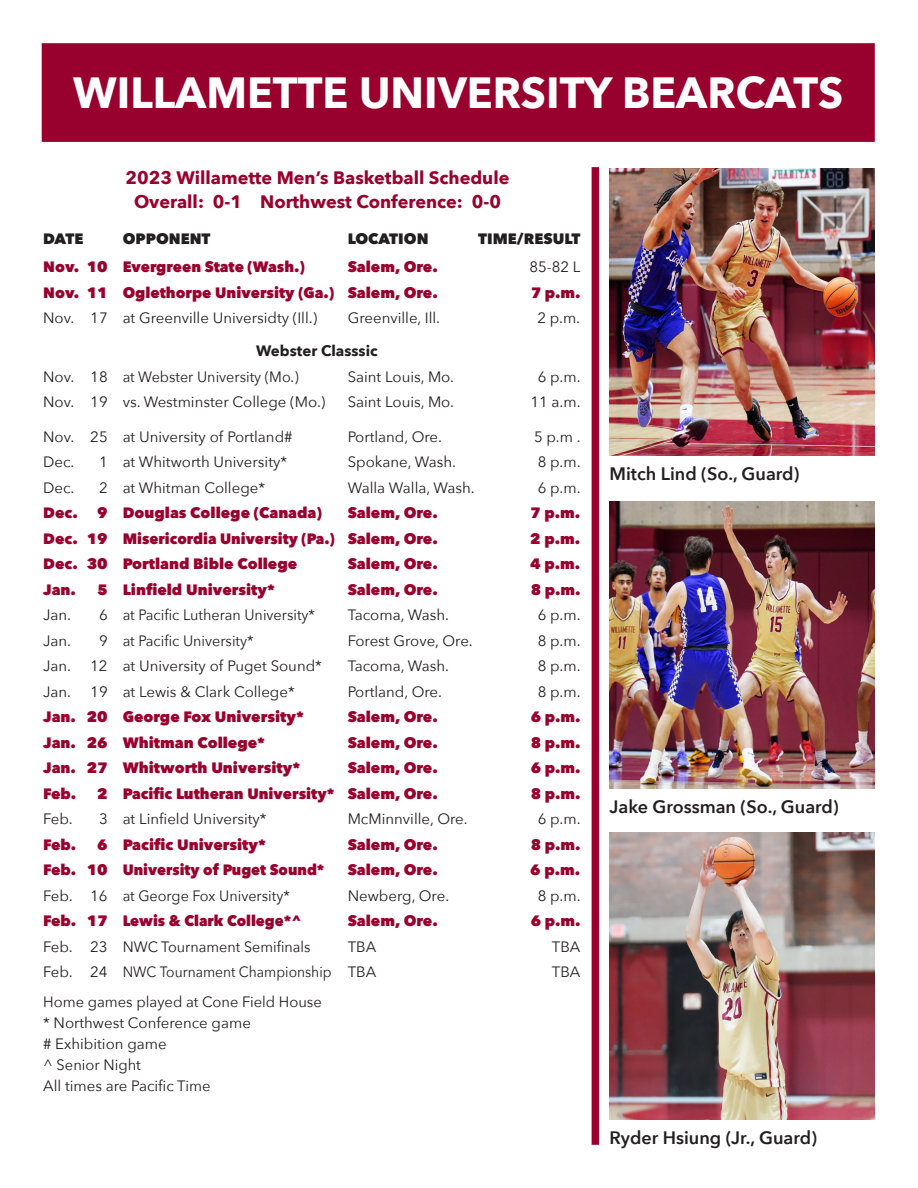
<style>
.page{position:relative;width:918px;height:1188px;background:#fff}
.page>*{position:absolute;margin:0;border:0;box-sizing:border-box;transform-origin:0 0}
.t1{font:700 43.5px "Avenir Next";color:#fff}
.t2{font:700 18px/24px "Avenir Next";color:#98012d;text-align:center}
.t3{font:600 18px "Avenir Next";color:#231f20}
.t4{font:15px/21px "Avenir Next";color:#231f20}
.t5{font:800 15px "Avenir Next";color:#98012d}
.t6{font:800 15px "Avenir Next";color:#231f20}
.t7{font:700 15px "Avenir Next";color:#231f20}
</style>
<div class="page">
<div style="left:42px;top:43px;width:833px;height:99px;background:#98012d;border:2px solid #98012d"></div>
<img style="left:610px;top:168px;width:265px;height:287px">
<div style="left:592px;top:167px;width:7px;height:978px;background:#98012d"></div>
<img style="left:610px;top:832px;width:265px;height:288px">
<img style="left:610px;top:501px;width:265px;height:287px">
<p class="t1" style="left:73px;top:55px;width:772px">WILLAMETTE UNIVERSITY BEARCATS</p>
<p class="t2" style="left:126px;top:165px;width:385px">2023 Willamette Men’s Basketball Schedule<br>Overall: 0-1 Northwest Conference: 0-0</p>
<p class="t6" style="left:43px;top:229px;width:42px">DATE</p>
<p class="t6" style="left:123px;top:229px;width:89px">OPPONENT</p>
<p class="t6" style="left:348px;top:229px;width:82px">LOCATION</p>
<p class="t6" style="left:478px;top:229px;width:104px">TIME/RESULT</p>
<p class="t5" style="left:43px;top:258px;width:263px">Nov. 10 Evergreen State (Wash.)</p>
<p class="t5" style="left:348px;top:258px;width:92px">Salem, Ore.</p>
<p class="t4" style="left:530px;top:256px;width:52px">85-82 L</p>
<p class="t5" style="left:43px;top:283px;width:396px">Nov. 11 Oglethorpe University (Ga.) Salem, Ore.</p>
<p class="t5" style="left:531px;top:283px;width:51px">7 p.m.</p>
<p class="t4" style="left:43px;top:307px;width:276px">Nov. 17 at Greenville Universidty (Ill.)</p>
<p class="t4" style="left:348px;top:307px;width:94px">Greenville, Ill.</p>
<p class="t4" style="left:537px;top:307px;width:44px">2 p.m.</p>
<p class="t7" style="left:256px;top:338px;width:123px">Webster Classsic</p>
<p class="t4" style="left:43px;top:365px;width:257px">Nov. 18 at Webster University (Mo.)</p>
<p class="t4" style="left:348px;top:365px;width:108px">Saint Louis, Mo.</p>
<p class="t4" style="left:538px;top:365px;width:44px">6 p.m.</p>
<p class="t4" style="left:43px;top:391px;width:284px">Nov. 19 vs. Westminster College (Mo.)</p>
<p class="t4" style="left:348px;top:391px;width:108px">Saint Louis, Mo.</p>
<p class="t4" style="left:530px;top:391px;width:52px">11 a.m.</p>
<p class="t4" style="left:43px;top:425px;width:251px">Nov. 25 at University of Portland#</p>
<p class="t4" style="left:348px;top:425px;width:96px">Portland, Ore.</p>
<p class="t4" style="left:534px;top:425px;width:48px">5 p.m .</p>
<p class="t4" style="left:43px;top:451px;width:33px">Dec.</p>
<p class="t4" style="left:99px;top:451px;width:190px">1 at Whitworth University*</p>
<p class="t4" style="left:348px;top:451px;width:110px">Spokane, Wash.</p>
<p class="t4" style="left:538px;top:451px;width:44px">8 p.m.</p>
<p class="t4" style="left:43px;top:476px;width:33px">Dec.</p>
<p class="t4" style="left:99px;top:476px;width:168px">2 at Whitman College*</p>
<p class="t4" style="left:348px;top:476px;width:129px">Walla Walla, Wash.</p>
<p class="t4" style="left:538px;top:476px;width:44px">6 p.m.</p>
<p class="t5" style="left:43px;top:504px;width:36px">Dec.</p>
<p class="t5" style="left:97px;top:504px;width:226px">9 Douglas College (Canada)</p>
<p class="t5" style="left:348px;top:504px;width:92px">Salem, Ore.</p>
<p class="t5" style="left:530px;top:504px;width:51px">7 p.m.</p>
<p class="t5" style="left:43px;top:529px;width:396px">Dec. 19 Misericordia University (Pa.) Salem, Ore.</p>
<p class="t5" style="left:530px;top:529px;width:51px">2 p.m.</p>
<p class="t5" style="left:43px;top:555px;width:256px">Dec. 30 Portland Bible College</p>
<p class="t5" style="left:348px;top:555px;width:92px">Salem, Ore.</p>
<p class="t5" style="left:530px;top:555px;width:51px">4 p.m.</p>
<p class="t5" style="left:43px;top:580px;width:34px">Jan.</p>
<p class="t5" style="left:97px;top:580px;width:179px">5 Linfield University*</p>
<p class="t5" style="left:348px;top:580px;width:92px">Salem, Ore.</p>
<p class="t5" style="left:531px;top:580px;width:51px">8 p.m.</p>
<p class="t4" style="left:43px;top:604px;width:29px">Jan.</p>
<p class="t4" style="left:99px;top:604px;width:218px">6 at Pacific Lutheran University*</p>
<p class="t4" style="left:348px;top:604px;width:103px">Tacoma, Wash.</p>
<p class="t4" style="left:538px;top:604px;width:44px">6 p.m.</p>
<p class="t4" style="left:43px;top:629px;width:29px">Jan.</p>
<p class="t4" style="left:99px;top:629px;width:156px">9 at Pacific University*</p>
<p class="t4" style="left:348px;top:629px;width:127px">Forest Grove, Ore.</p>
<p class="t4" style="left:538px;top:629px;width:44px">8 p.m.</p>
<p class="t4" style="left:43px;top:655px;width:29px">Jan.</p>
<p class="t4" style="left:90px;top:655px;width:233px">12 at University of Puget Sound*</p>
<p class="t4" style="left:348px;top:655px;width:103px">Tacoma, Wash.</p>
<p class="t4" style="left:538px;top:655px;width:44px">8 p.m.</p>
<p class="t4" style="left:43px;top:680px;width:29px">Jan.</p>
<p class="t4" style="left:90px;top:680px;width:206px">19 at Lewis &amp; Clark College*</p>
<p class="t4" style="left:348px;top:680px;width:96px">Portland, Ore.</p>
<p class="t4" style="left:538px;top:680px;width:44px">8 p.m.</p>
<p class="t5" style="left:43px;top:708px;width:262px">Jan. 20 George Fox University*</p>
<p class="t5" style="left:348px;top:708px;width:92px">Salem, Ore.</p>
<p class="t5" style="left:531px;top:708px;width:51px">6 p.m.</p>
<p class="t5" style="left:43px;top:733px;width:224px">Jan. 26 Whitman College*</p>
<p class="t5" style="left:348px;top:733px;width:92px">Salem, Ore.</p>
<p class="t5" style="left:531px;top:733px;width:51px">8 p.m.</p>
<p class="t5" style="left:43px;top:759px;width:259px">Jan. 27 Whitworth University*</p>
<p class="t5" style="left:348px;top:759px;width:92px">Salem, Ore.</p>
<p class="t5" style="left:531px;top:759px;width:51px">6 p.m.</p>
<p class="t5" style="left:43px;top:784px;width:35px">Feb.</p>
<p class="t5" style="left:97px;top:784px;width:342px">2 Pacific Lutheran University* Salem, Ore.</p>
<p class="t5" style="left:531px;top:784px;width:51px">8 p.m.</p>
<p class="t4" style="left:43px;top:808px;width:31px">Feb.</p>
<p class="t4" style="left:99px;top:808px;width:169px">3 at Linfield University*</p>
<p class="t4" style="left:348px;top:808px;width:122px">McMinnville, Ore.</p>
<p class="t4" style="left:538px;top:808px;width:44px">6 p.m.</p>
<p class="t5" style="left:43px;top:835px;width:35px">Feb.</p>
<p class="t5" style="left:97px;top:835px;width:170px">6 Pacific University*</p>
<p class="t5" style="left:348px;top:835px;width:92px">Salem, Ore.</p>
<p class="t5" style="left:531px;top:835px;width:51px">8 p.m.</p>
<p class="t5" style="left:43px;top:861px;width:283px">Feb. 10 University of Puget Sound*</p>
<p class="t5" style="left:348px;top:861px;width:92px">Salem, Ore.</p>
<p class="t5" style="left:530px;top:861px;width:51px">6 p.m.</p>
<p class="t4" style="left:43px;top:884px;width:248px">Feb. 16 at George Fox University*</p>
<p class="t4" style="left:348px;top:884px;width:103px">Newberg, Ore.</p>
<p class="t4" style="left:538px;top:884px;width:44px">8 p.m.</p>
<p class="t5" style="left:43px;top:912px;width:260px">Feb. 17 Lewis &amp; Clark College*^</p>
<p class="t5" style="left:348px;top:912px;width:92px">Salem, Ore.</p>
<p class="t5" style="left:531px;top:912px;width:51px">6 p.m.</p>
<p class="t4" style="left:43px;top:935px;width:269px">Feb. 23 NWC Tournament Semifinals</p>
<p class="t4" style="left:348px;top:935px;width:30px">TBA</p>
<p class="t4" style="left:552px;top:935px;width:30px">TBA</p>
<p class="t4" style="left:43px;top:961px;width:335px">Feb. 24 NWC Tournament Championship TBA</p>
<p class="t4" style="left:552px;top:961px;width:30px">TBA</p>
<p class="t4" style="left:43px;top:991px;width:280px">Home games played at Cone Field House * Northwest Conference game<br># Exhibition game<br>^ Senior Night<br>All times are Pacific Time</p>
<p class="t3" style="left:610px;top:458px;width:191px">Mitch Lind (So., Guard)</p>
<p class="t3" style="left:610px;top:791px;width:231px">Jake Grossman (So., Guard)</p>
<p class="t3" style="left:610px;top:1123px;width:209px">Ryder Hsiung (Jr., Guard)</p>
</div>
